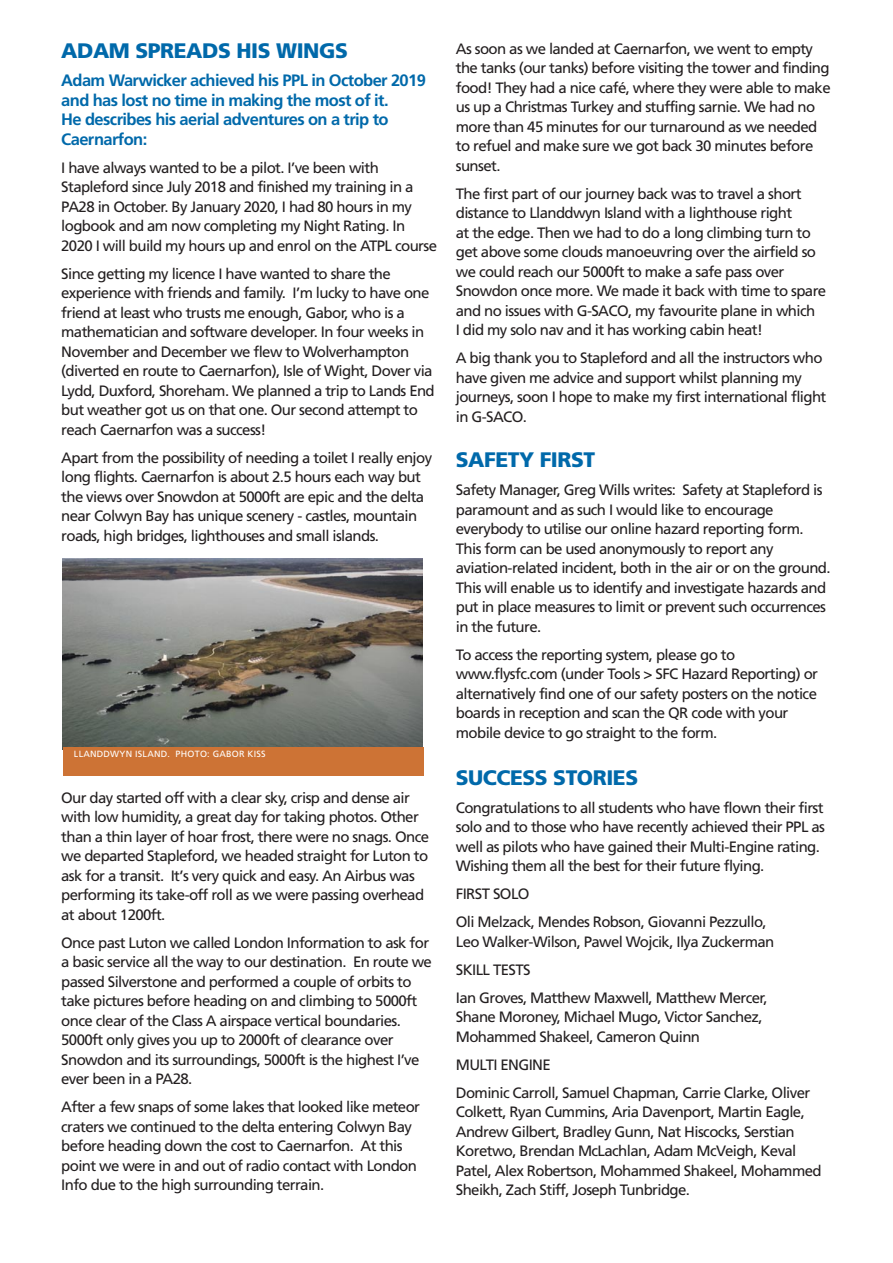
<style>
.page{position:relative;width:893px;height:1263px;background:#fff}
.page>*{position:absolute;margin:0;border:0;box-sizing:border-box;transform-origin:0 0}
.t1{font:900 21px "Frutiger";letter-spacing:-.02em;color:#0069aa}
.t2{font:700 16.5px/19.5px "Frutiger";letter-spacing:-.035em;color:#0069aa}
.t3{font:15px/19.5px "Frutiger";letter-spacing:-.04em;color:#231f20}
.t4{font:9px "Frutiger";letter-spacing:.025em;color:#fff}
</style>
<div class="page">
<img style="left:63px;top:559px;width:360px;height:189px">
<div style="left:63px;top:748px;width:360px;height:28px;background:#cd7335"></div>
<h1 class="t1" style="left:61px;top:43px;width:288px">ADAM SPREADS HIS WINGS</h1>
<p class="t2" style="left:61px;top:72px;width:366px">Adam Warwicker achieved his PPL in October 2019 and has lost no time in making the most of it.<br>He describes his aerial adventures on a trip to Caernarfon:</p>
<p class="t3" style="left:61px;top:159px;width:377px">I have always wanted to be a pilot. I’ve been with Stapleford since July 2018 and finished my training in a PA28 in October. By January 2020, I had 80 hours in my logbook and am now completing my Night Rating. In 2020 I will build my hours up and enrol on the ATPL course</p>
<p class="t3" style="left:61px;top:265px;width:375px">Since getting my licence I have wanted to share the experience with friends and family. I’m lucky to have one friend at least who trusts me enough, Gabor, who is a mathematician and software developer. In four weeks in November and December we flew to Wolverhampton (diverted en route to Caernarfon), Isle of Wight, Dover via Lydd, Duxford, Shoreham. We planned a trip to Lands End but weather got us on that one. Our second attempt to reach Caernarfon was a success!</p>
<p class="t3" style="left:61px;top:449px;width:372px">Apart from the possibility of needing a toilet I really enjoy long flights. Caernarfon is about 2.5 hours each way but the views over Snowdon at 5000ft are epic and the delta near Colwyn Bay has unique scenery - castles, mountain roads, high bridges, lighthouses and small islands.</p>
<p class="t4" style="left:74px;top:751px;width:193px">LLANDDWYN ISLAND. PHOTO: GABOR KISS</p>
<p class="t3" style="left:61px;top:789px;width:369px">Our day started off with a clear sky, crisp and dense air with low humidity, a great day for taking photos. Other than a thin layer of hoar frost, there were no snags. Once we departed Stapleford, we headed straight for Luton to ask for a transit. It’s very quick and easy. An Airbus was performing its take-off roll as we were passing overhead at about 1200ft.</p>
<p class="t3" style="left:61px;top:934px;width:372px">Once past Luton we called London Information to ask for a basic service all the way to our destination. En route we passed Silverstone and performed a couple of orbits to take pictures before heading on and climbing to 5000ft once clear of the Class A airspace vertical boundaries.<br>5000ft only gives you up to 2000ft of clearance over Snowdon and its surroundings, 5000ft is the highest I’ve ever been in a PA28.</p>
<p class="t3" style="left:61px;top:1098px;width:360px">After a few snaps of some lakes that looked like meteor craters we continued to the delta entering Colwyn Bay before heading down the cost to Caernarfon. At this point we were in and out of radio contact with London Info due to the high surrounding terrain.</p>
<p class="t3" style="left:456px;top:40px;width:376px">As soon as we landed at Caernarfon, we went to empty the tanks (our tanks) before visiting the tower and finding food! They had a nice café, where they were able to make us up a Christmas Turkey and stuffing sarnie. We had no more than 45 minutes for our turnaround as we needed to refuel and make sure we got back 30 minutes before sunset.</p>
<p class="t3" style="left:456px;top:185px;width:372px">The first part of our journey back was to travel a short distance to Llanddwyn Island with a lighthouse right<br>at the edge. Then we had to do a long climbing turn to get above some clouds manoeuvring over the airfield so we could reach our 5000ft to make a safe pass over Snowdon once more. We made it back with time to spare and no issues with G-SACO, my favourite plane in which<br>I did my solo nav and it has working cabin heat!</p>
<p class="t3" style="left:456px;top:349px;width:372px">A big thank you to Stapleford and all the instructors who have given me advice and support whilst planning my journeys, soon I hope to make my first international flight in G-SACO.</p>
<h1 class="t1" style="left:456px;top:452px;width:141px">SAFETY FIRST</h1>
<p class="t3" style="left:456px;top:481px;width:376px">Safety Manager, Greg Wills writes: Safety at Stapleford is paramount and as such I would like to encourage everybody to utilise our online hazard reporting form.<br>This form can be used anonymously to report any aviation-related incident, both in the air or on the ground.<br>This will enable us to identify and investigate hazards and put in place measures to limit or prevent such occurrences in the future.</p>
<p class="t3" style="left:456px;top:646px;width:364px">To access the reporting system, please go to www.flysfc.com (under Tools &gt; SFC Hazard Reporting) or alternatively find one of our safety posters on the notice boards in reception and scan the QR code with your mobile device to go straight to the form.</p>
<h1 class="t1" style="left:456px;top:769px;width:184px">SUCCESS STORIES</h1>
<p class="t3" style="left:456px;top:799px;width:371px">Congratulations to all students who have flown their first solo and to those who have recently achieved their PPL as well as pilots who have gained their Multi-Engine rating.<br>Wishing them all the best for their future flying.</p>
<p class="t3" style="left:456px;top:881px;width:312px;line-height:28px">FIRST SOLO<br>Oli Melzack, Mendes Robson, Giovanni Pezzullo,</p>
<p class="t3" style="left:456px;top:929px;width:320px;line-height:28px">Leo Walker-Wilson, Pawel Wojcik, Ilya Zuckerman<br>SKILL TESTS<br>Ian Groves, Matthew Maxwell, Matthew Mercer,</p>
<p class="t3" style="left:456px;top:1009px;width:308px">Shane Moroney, Michael Mugo, Victor Sanchez,<br>Mohammed Shakeel, Cameron Quinn</p>
<p class="t3" style="left:456px;top:1052px;width:356px;line-height:28px">MULTI ENGINE<br>Dominic Carroll, Samuel Chapman, Carrie Clarke, Oliver</p>
<p class="t3" style="left:456px;top:1104px;width:367px">Colkett, Ryan Cummins, Aria Davenport, Martin Eagle, Andrew Gilbert, Bradley Gunn, Nat Hiscocks, Serstian Koretwo, Brendan McLachlan, Adam McVeigh, Keval Patel, Alex Robertson, Mohammed Shakeel, Mohammed Sheikh, Zach Stiff, Joseph Tunbridge.</p>
</div>
